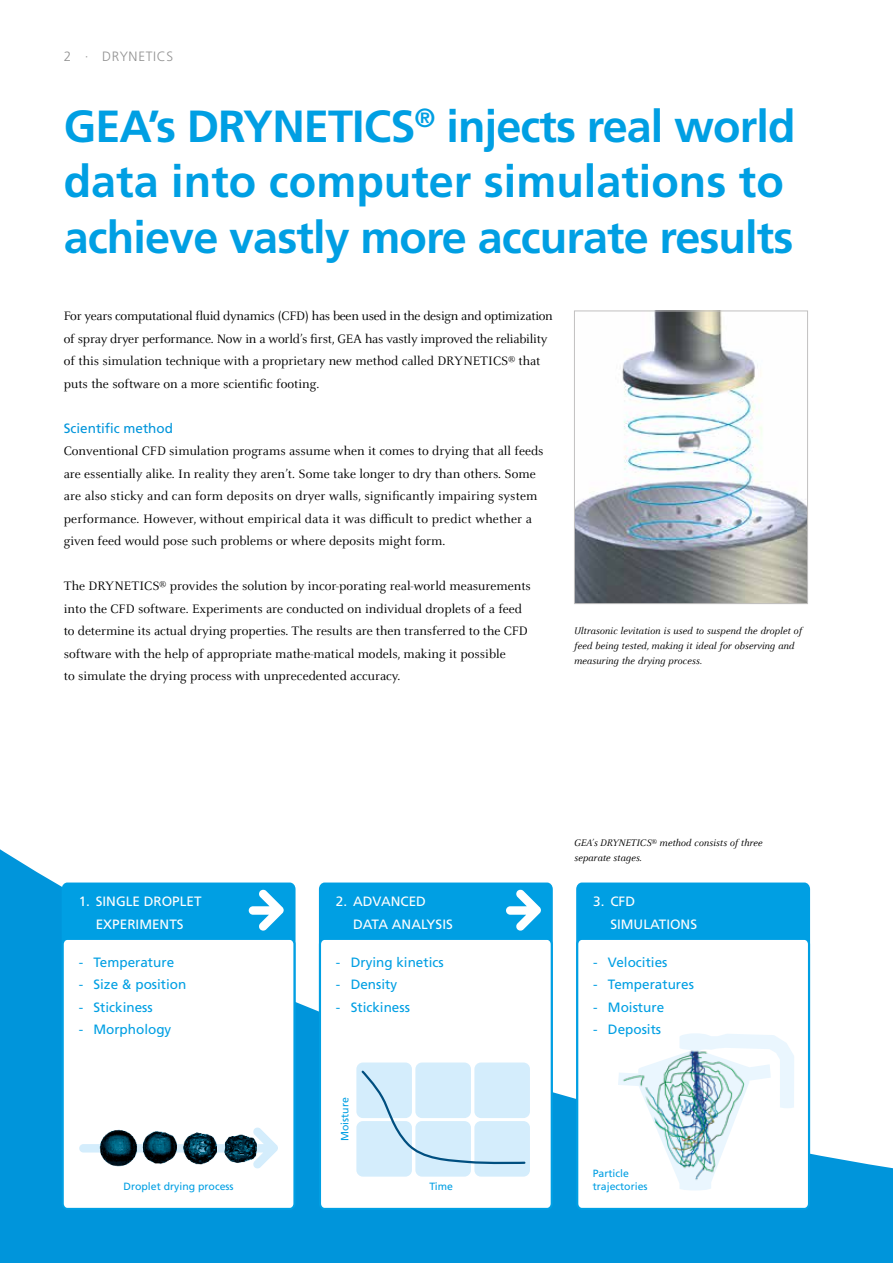
<style>
.page{position:relative;width:893px;height:1263px;background:#fff}
.page>*{position:absolute;margin:0;border:0;box-sizing:border-box;transform-origin:0 0}
.t1{font:700 45px/55.5px "Frutiger LT Pro";letter-spacing:-.02em;color:#009fe3}
.t2{font:13.5px/22.5px "Celeste OT";color:#000}
.t3{font:13.5px "Frutiger LT Pro";color:#009fe3}
.t4{font:13.5px/22.5px "Frutiger LT Pro";color:#fff}
.t5{font:13.5px "Frutiger LT Pro";color:#0095db}
.t6{font:300 13.5px "Frutiger LT Pro";letter-spacing:.05em;color:#929292}
.t7{font:italic 10.5px/15px "Celeste OT";color:#000}
.t8{font:10.5px/12.6px "Frutiger LT Pro";color:#009fe3}
</style>
<div class="page">
<svg style="left:0;top:849px;width:893px;height:414px;fill:#0095db"></svg>
<img style="left:576px;top:313px;width:230px;height:289px">
<div style="left:574px;top:311px;width:234px;height:293px;border:1px solid #c1c0c0"></div>
<div style="left:62px;top:882px;width:234px;height:56px;background:#009fe3"></div>
<svg style="left:62px;top:938px;width:234px;height:272px"></svg>
<svg style="left:249px;top:889px;width:35px;height:42px"></svg>
<div style="left:319px;top:882px;width:234px;height:56px;background:#009fe3"></div>
<svg style="left:319px;top:938px;width:234px;height:272px"></svg>
<svg style="left:506px;top:889px;width:35px;height:42px"></svg>
<div style="left:576px;top:882px;width:234px;height:56px;background:#009fe3"></div>
<svg style="left:576px;top:938px;width:234px;height:272px"></svg>
<div style="left:356px;top:1121px;width:56px;height:55px;background:#d4edfc;border-radius:7px"></div>
<div style="left:415px;top:1121px;width:56px;height:55px;background:#d4edfc;border-radius:7px"></div>
<div style="left:474px;top:1121px;width:56px;height:55px;background:#d4edfc;border-radius:7px"></div>
<div style="left:356px;top:1062px;width:56px;height:56px;background:#d4edfc;border-radius:7px"></div>
<div style="left:415px;top:1062px;width:56px;height:56px;background:#d4edfc;border-radius:7px"></div>
<div style="left:474px;top:1062px;width:56px;height:56px;background:#d4edfc;border-radius:7px"></div>
<svg style="left:79px;top:1127px;width:199px;height:42px"></svg>
<svg style="left:360px;top:1069px;width:167px;height:97px"></svg>
<img style="left:615px;top:1030px;width:181px;height:160px">
<img style="left:99px;top:1129px;width:162px;height:39px">
<p class="t6" style="left:64px;top:49px;width:111px">2 · DRYNETICS</p>
<h1 class="t1" style="left:64px;top:98px;width:733px">GEA’s DRYNETICS<sup>®</sup> injects real world data into computer simulations to achieve vastly more accurate results</h1>
<p class="t2" style="left:64px;top:305px;width:491px">For years computational fluid dynamics (CFD) has been used in the design and optimization of spray dryer performance. Now in a world’s first, GEA has vastly improved the reliability of this simulation technique with a proprietary new method called DRYNETICS<sup>®</sup> that puts the software on a more scientific footing.</p>
<p class="t5" style="left:64px;top:420px;width:111px">Scientific method</p>
<p class="t2" style="left:64px;top:440px;width:481px">Conventional CFD simulation programs assume when it comes to drying that all feeds are essentially alike. In reality they aren’t. Some take longer to dry than others. Some are also sticky and can form deposits on dryer walls, significantly impairing system performance. However, without empirical data it was difficult to predict whether a given feed would pose such problems or where deposits might form.</p>
<p class="t2" style="left:64px;top:575px;width:469px">The DRYNETICS<sup>®</sup> provides the solution by incor-porating real-world measurements into the CFD software. Experiments are conducted on individual droplets of a feed to determine its actual drying properties. The results are then transferred to the CFD software with the help of appropriate mathe-matical models, making it possible<br>to simulate the drying process with unprecedented accuracy.</p>
<p class="t7" style="left:574px;top:623px;width:229px">Ultrasonic levitation is used to suspend the droplet of feed being tested, making it ideal for observing and measuring the drying process.</p>
<p class="t7" style="left:574px;top:835px;width:190px">GEA’s DRYNETICS<sup>®</sup> method consists of three separate stages.</p>
<p class="t4" style="left:79px;top:890px;width:124px;text-align:center">1. SINGLE DROPLET<br>EXPERIMENTS</p>
<p class="t4" style="left:353px;top:890px;width:101px;text-indent:-17px">2. ADVANCED<br>DATA ANALYSIS</p>
<p class="t4" style="left:610px;top:890px;width:88px;text-indent:-17px">3. CFD<br>SIMULATIONS</p>
<p class="t3" style="left:79px;top:954px;width:97px">- Temperature</p>
<p class="t3" style="left:79px;top:976px;width:109px">- Size &amp; position</p>
<p class="t3" style="left:79px;top:999px;width:76px">- Stickiness</p>
<p class="t3" style="left:79px;top:1021px;width:94px">- Morphology</p>
<p class="t3" style="left:336px;top:954px;width:109px">- Drying kinetics</p>
<p class="t3" style="left:336px;top:976px;width:63px">- Density</p>
<p class="t3" style="left:336px;top:999px;width:76px">- Stickiness</p>
<p class="t3" style="left:593px;top:954px;width:76px">- Velocities</p>
<p class="t3" style="left:593px;top:976px;width:102px">- Temperatures</p>
<p class="t3" style="left:593px;top:999px;width:72px">- Moisture</p>
<p class="t3" style="left:593px;top:1021px;width:69px">- Deposits</p>
<p class="t8" style="left:123px;top:1180px;width:112px">Droplet drying process</p>
<p class="t8" style="left:339px;top:1141px;width:45px;rotate:-90deg">Moisture</p>
<p class="t8" style="left:429px;top:1180px;width:25px">Time</p>
<p class="t8" style="left:593px;top:1167px;width:56px">Particle trajectories</p>
</div>
